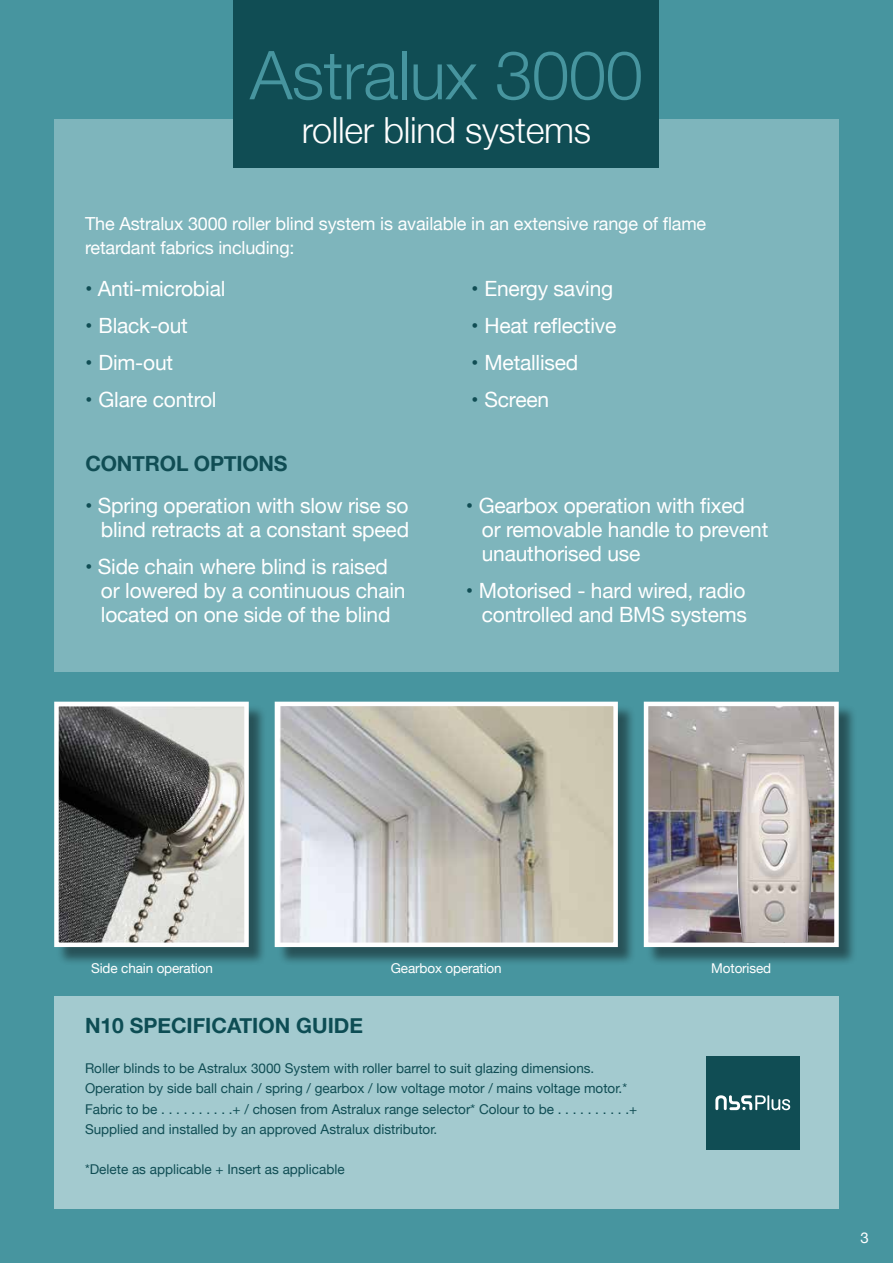
<style>
.page{position:relative;width:893px;height:1263px;background:#47959f}
.page>*{position:absolute;margin:0;border:0;box-sizing:border-box;transform-origin:0 0}
.t1{font:300 67.5px "Helvetica Neue";letter-spacing:-.01em;color:#47959f}
.t2{font:300 36px "Helvetica Neue";letter-spacing:-.01em;color:#fff}
.t3{font:21px/24px "Helvetica Neue";letter-spacing:-.01em;color:#fff;text-align:right}
.t4{font:700 21px "Helvetica Neue";color:#0d4d54}
.t5{font:700 21px "Helvetica Neue";letter-spacing:-.01em;color:#104d54}
.t6{font:18px/24px "Helvetica Neue";letter-spacing:-.01em;color:#fff}
.t7{font:15px "Helvetica Neue";color:#fff}
.t8{font:13.5px/20.2px "Helvetica Neue";color:#104d54}
.t9{font:13.5px "Helvetica Neue";letter-spacing:-.01em;color:#fff}
.s1{color:#104d54}
</style>
<div class="page">
<div style="left:54px;top:996px;width:785px;height:213px;background:#a3cacf"></div>
<div style="left:54px;top:119px;width:785px;height:553px;background:#7eb5bc"></div>
<div style="left:233px;top:0;width:425px;height:167px;background:#104d54"></div>
<div style="left:706px;top:1056px;width:94px;height:93px;background:#104d54"></div>
<svg style="left:715px;top:1095px;width:75px;height:15px"></svg>
<div style="left:277px;top:704px;width:360px;height:262px;background:#000;opacity:.45"></div>
<img style="left:280px;top:707px;width:333px;height:235px">
<div style="left:275px;top:702px;width:343px;height:245px;border:4px solid #fff"></div>
<div style="left:646px;top:704px;width:211px;height:262px;background:#000;opacity:.45"></div>
<img style="left:649px;top:707px;width:185px;height:235px">
<div style="left:644px;top:702px;width:195px;height:245px;border:4px solid #fff"></div>
<div style="left:56px;top:704px;width:212px;height:262px;background:#000;opacity:.45"></div>
<img style="left:59px;top:707px;width:185px;height:235px">
<div style="left:54px;top:702px;width:195px;height:245px;border:4px solid #fff"></div>
<img style="left:735px;top:753px;width:81px;height:189px">
<h1 class="t1" style="left:250px;top:21px;width:395px">Astralux 3000</h1>
<h2 class="t2" style="left:302px;top:101px;width:291px">roller blind systems</h2>
<p class="t6" style="left:85px;top:212px;width:623px">The Astralux 3000 roller blind system is available in an extensive range of flame retardant fabrics including:</p>
<p class="t3" style="left:85px;top:278px;width:142px"><span class="s1">•</span> Anti-microbial</p>
<p class="t3" style="left:85px;top:315px;width:104px"><span class="s1">•</span> Black-out</p>
<p class="t3" style="left:85px;top:352px;width:90px"><span class="s1">•</span> Dim-out</p>
<p class="t3" style="left:85px;top:388px;width:133px"><span class="s1">•</span> Glare control</p>
<p class="t5" style="left:85px;top:447px;width:204px">CONTROL OPTIONS</p>
<p class="t3" style="left:85px;top:495px;width:326px"><span class="s1">•</span> Spring operation with slow rise so blind retracts at a constant speed</p>
<p class="t3" style="left:101px;top:555px;width:306px;text-align:left;text-indent:-16px"><span class="s1">•</span> Side chain where blind is raised or lowered by a continuous chain located on one side of the blind</p>
<p class="t3" style="left:471px;top:278px;width:144px"><span class="s1">•</span> Energy saving</p>
<p class="t3" style="left:471px;top:315px;width:147px"><span class="s1">•</span> Heat reflective</p>
<p class="t3" style="left:471px;top:352px;width:109px"><span class="s1">•</span> Metallised</p>
<p class="t3" style="left:471px;top:388px;width:80px"><span class="s1">•</span> Screen</p>
<p class="t3" style="left:482px;top:495px;width:288px;text-align:left;text-indent:-16px"><span class="s1">•</span> Gearbox operation with fixed or removable handle to prevent unauthorised use</p>
<p class="t3" style="left:466px;top:579px;width:283px"><span class="s1">•</span> Motorised - hard wired, radio controlled and BMS systems</p>
<p class="t9" style="left:91px;top:958px;width:123px">Side chain operation</p>
<p class="t9" style="left:391px;top:958px;width:112px">Gearbox operation</p>
<p class="t9" style="left:711px;top:958px;width:61px">Motorised</p>
<p class="t4" style="left:85px;top:1008px;width:280px">N10 SPECIFICATION GUIDE</p>
<p class="t8" style="left:85px;top:1059px;width:554px">Roller blinds to be Astralux 3000 System with roller barrel to suit glazing dimensions.<br>Operation by side ball chain / spring / gearbox / low voltage motor / mains voltage motor.* Fabric to be . . . . . . . . . .+ / chosen from Astralux range selector* Colour to be . . . . . . . . . .+ Supplied and installed by an approved Astralux distributor.</p>
<p class="t8" style="left:85px;top:1160px;width:261px">*Delete as applicable + Insert as applicable</p>
<p class="t7" style="left:860px;top:1227px;width:10px">3</p>
</div>
